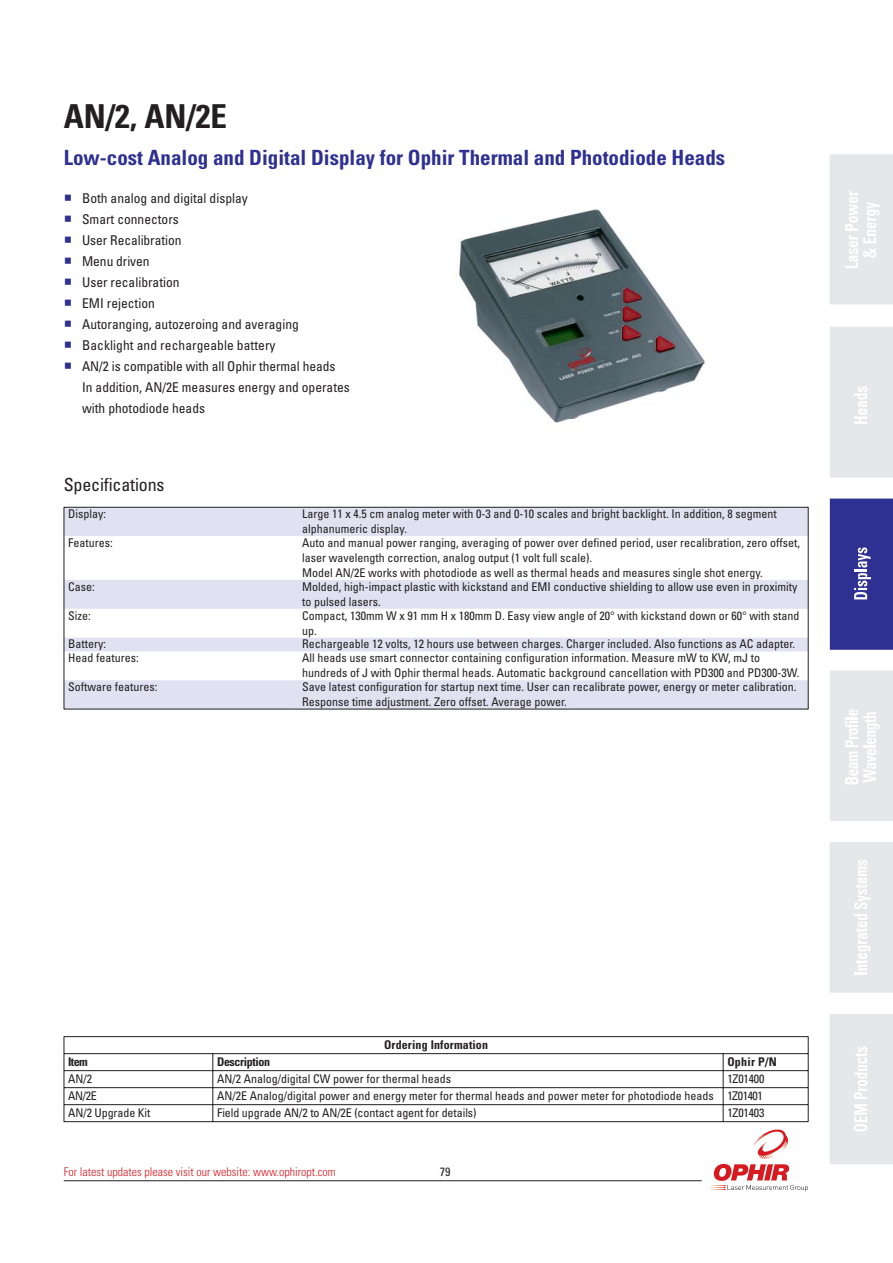
<style>
.page{position:relative;width:893px;height:1263px;background:#fff}
.page>*{position:absolute;margin:0;border:0;box-sizing:border-box;transform-origin:0 0}
.t1{font:700 condensed 33px "Univers";color:#231f20}
.t2{font:700 condensed 21px "Univers";color:#2e3092}
.t3{font:condensed 18px "Univers";letter-spacing:-.01em;color:#231f20}
.t4{font:condensed 13.5px/21px "Univers";color:#231f20}
.t5{font:condensed 12px/15px "Univers";color:#231f20}
.t6{font:300 condensed 12px "Univers";color:#d71920}
.t7{font:700 condensed 12px "Univers";letter-spacing:.01em;color:#231f20}
.t8{font:700 condensed 12px "Univers";letter-spacing:-.03em;color:#231f20}
.s1{font-family:"Minion Pro";font-stretch:normal;font-size:21px;color:#2e3092}
.s2{font-family:"Helvetica Neue";font-stretch:normal}
</style>
<div class="page">
<svg style="left:830px;top:154px;width:63px;height:150px;background:#e7e8e9"></svg>
<div style="left:830px;top:327px;width:63px;height:150px;background:#e6e7e8"></div>
<div style="left:830px;top:499px;width:63px;height:151px;background:#2e3092"></div>
<svg style="left:830px;top:670px;width:63px;height:151px;background:#e8e9ea"></svg>
<svg style="left:830px;top:842px;width:63px;height:151px;background:#e7e8e9"></svg>
<div style="left:830px;top:1014px;width:63px;height:150px;background:#e6e7e8"></div>
<hr style="left:64px;top:1180px;width:638px;height:1px;background:#231f20">
<svg style="left:65px;top:1037px;width:649px;height:84px"></svg>
<hr style="left:64px;top:1053px;width:659px;height:1px;background:#231f20">
<hr style="left:64px;top:1070px;width:659px;height:1px;background:#231f20">
<hr style="left:64px;top:1087px;width:659px;height:1px;background:#231f20">
<hr style="left:64px;top:1104px;width:659px;height:1px;background:#231f20">
<svg style="left:213px;top:1054px;width:1px;height:67px"></svg>
<hr style="left:64px;top:1036px;width:744px;height:1px;background:#231f20">
<hr style="left:64px;top:1121px;width:744px;height:1px;background:#231f20">
<svg style="left:64px;top:1037px;width:1px;height:84px"></svg>
<svg style="left:714px;top:1037px;width:95px;height:154px"></svg>
<svg style="left:65px;top:508px;width:743px;height:201px"></svg>
<hr style="left:64px;top:507px;width:234px;height:1px;background:#231f20">
<svg style="left:64px;top:508px;width:1px;height:28px"></svg>
<hr style="left:298px;top:507px;width:510px;height:1px;background:#231f20">
<svg style="left:808px;top:507px;width:1px;height:29px"></svg>
<hr style="left:64px;top:536px;width:1px;height:44px;background:#231f20">
<hr style="left:808px;top:536px;width:1px;height:44px;background:#231f20">
<svg style="left:64px;top:580px;width:1px;height:129px"></svg>
<svg style="left:808px;top:580px;width:1px;height:129px"></svg>
<hr style="left:64px;top:709px;width:234px;height:1px;background:#231f20">
<hr style="left:298px;top:709px;width:510px;height:1px;background:#231f20">
<img style="left:456px;top:209px;width:249px;height:214px">
<h1 class="t1" style="left:64px;top:104px;width:165px">AN/2, AN/2E</h1>
<h2 class="t2" style="left:64px;top:150px;width:663px">Low-cost Analog and Digital Display for Ophir Thermal and Photodiode Heads</h2>
<p class="t4" style="left:64px;top:188px;width:186px"><span class="s1">■</span> Both analog and digital display</p>
<p class="t4" style="left:64px;top:209px;width:117px"><span class="s1">■</span> Smart connectors</p>
<p class="t4" style="left:64px;top:230px;width:119px"><span class="s1">■</span> User Recalibration</p>
<p class="t4" style="left:64px;top:251px;width:87px"><span class="s1">■</span> Menu driven</p>
<p class="t4" style="left:64px;top:272px;width:117px"><span class="s1">■</span> User recalibration</p>
<p class="t4" style="left:64px;top:293px;width:93px"><span class="s1">■</span> EMI rejection</p>
<p class="t4" style="left:64px;top:314px;width:237px"><span class="s1">■</span> Autoranging, autozeroing and averaging</p>
<p class="t4" style="left:64px;top:335px;width:213px"><span class="s1">■</span> Backlight and rechargeable battery</p>
<p class="t4" style="left:82px;top:356px;width:269px;text-indent:-18px"><span class="s1">■</span> AN/2 is compatible with all Ophir thermal heads<br>In addition, AN/2E measures energy and operates with photodiode heads</p>
<h3 class="t3" style="left:64px;top:478px;width:102px">Specifications</h3>
<p class="t5" style="left:68px;top:507px;width:39px">Display:</p>
<p class="t5" style="left:302px;top:507px;width:476px">Large 11 x 4.5 cm analog meter with 0-3 and 0-10 scales and bright backlight. In addition, 8 segment alphanumeric display.</p>
<p class="t5" style="left:68px;top:536px;width:46px">Features:</p>
<p class="t5" style="left:302px;top:536px;width:499px">Auto and manual power ranging, averaging of power over defined period, user recalibration, zero offset, laser wavelength correction, analog output (1 volt full scale).<br>Model AN/2E works with photodiode as well as thermal heads and measures single shot energy.</p>
<p class="t5" style="left:68px;top:580px;width:28px">Case:</p>
<p class="t5" style="left:302px;top:580px;width:497px">Molded, high-impact plastic with kickstand and EMI conductive shielding to allow use even in proximity to pulsed lasers.</p>
<p class="t5" style="left:68px;top:609px;width:24px">Size:</p>
<p class="t5" style="left:302px;top:609px;width:499px">Compact, 130mm W x 91 mm H x 180mm D. Easy view angle of 20<span class="s2">°</span> with kickstand down or 60<span class="s2">°</span> with stand up.</p>
<p class="t5" style="left:68px;top:638px;width:39px">Battery:</p>
<p class="t5" style="left:302px;top:638px;width:495px">Rechargeable 12 volts, 12 hours use between charges. Charger included. Also functions as AC adapter.</p>
<p class="t5" style="left:68px;top:652px;width:72px">Head features:</p>
<p class="t5" style="left:302px;top:652px;width:499px">All heads use smart connector containing configuration information. Measure mW to KW, mJ to hundreds of J with Ophir thermal heads. Automatic background cancellation with PD300 and PD300-3W.</p>
<p class="t5" style="left:68px;top:680px;width:91px">Software features:</p>
<p class="t5" style="left:302px;top:680px;width:496px">Save latest configuration for startup next time. User can recalibrate power, energy or meter calibration.<br>Response time adjustment. Zero offset. Average power.</p>
<p class="t7" style="left:384px;top:1040px;width:106px">Ordering Information</p>
<p class="t7" style="left:68px;top:1057px;width:21px">Item</p>
<p class="t8" style="left:217px;top:1057px;width:54px">Description</p>
<p class="t7" style="left:727px;top:1057px;width:51px">Ophir P/N</p>
<p class="t5" style="left:68px;top:1072px;width:25px">AN/2</p>
<p class="t5" style="left:217px;top:1072px;width:235px">AN/2 Analog/digital CW power for thermal heads</p>
<p class="t5" style="left:727px;top:1072px;width:38px">1Z01400</p>
<p class="t5" style="left:68px;top:1089px;width:30px">AN/2E</p>
<p class="t5" style="left:217px;top:1089px;width:547px">AN/2E Analog/digital power and energy meter for thermal heads and power meter for photodiode heads 1Z01401</p>
<p class="t5" style="left:68px;top:1106px;width:84px">AN/2 Upgrade Kit</p>
<p class="t5" style="left:217px;top:1106px;width:261px">Field upgrade AN/2 to AN/2E (contact agent for details)</p>
<p class="t5" style="left:727px;top:1106px;width:38px">1Z01403</p>
<p class="t6" style="left:64px;top:1167px;width:273px">For latest updates please visit our website: www.ophiropt.com</p>
<p class="t5" style="left:440px;top:1165px;width:12px">79</p>
</div>
